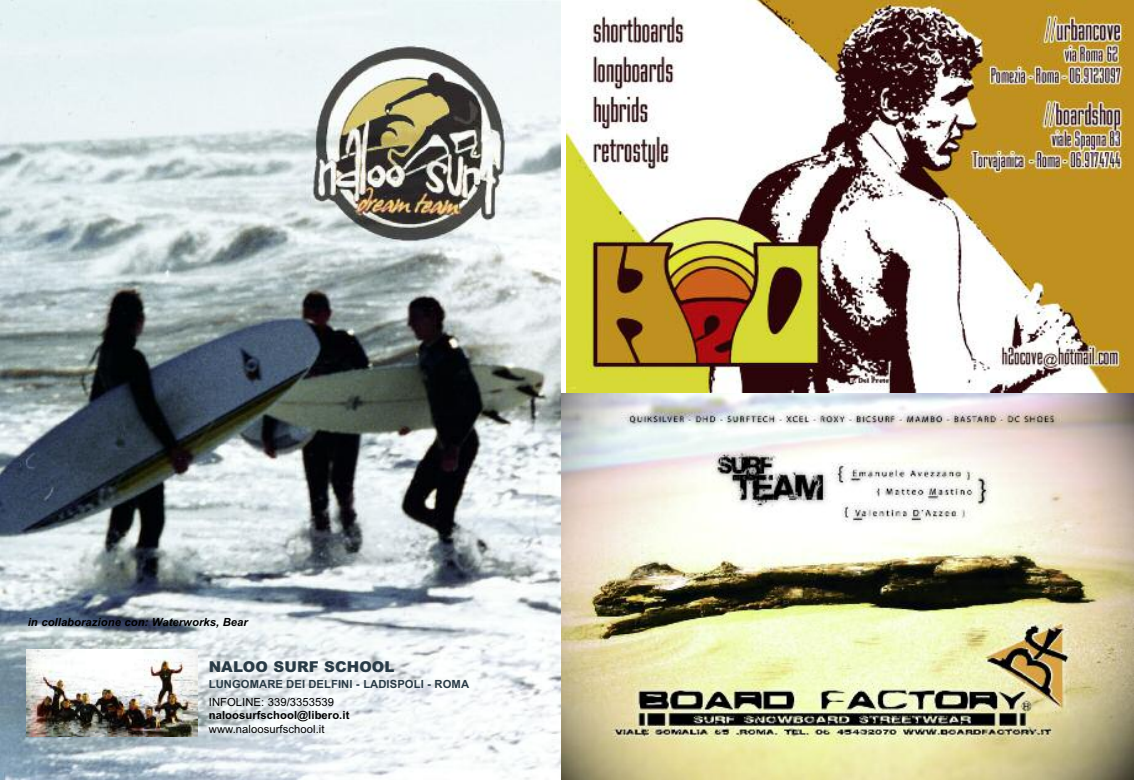
<style>
.page{position:relative;width:1134px;height:780px;background:#fff}
.page>*{position:absolute;margin:0;border:0;box-sizing:border-box;transform-origin:0 0}
.t1{font:900 15px "Arial";letter-spacing:.005em;color:#293b46}
.t2{font:11.25px "Arial";letter-spacing:.005em;color:#000}
.t3{font:italic 700 11.25px "Arial";letter-spacing:.005em;color:#000}
.t4{font:700 11.25px "Arial";letter-spacing:.005em;color:#293b46}
.t5{font:700 11.25px "Arial";letter-spacing:.005em;color:#000}
</style>
<div class="page">
<img style="left:0;top:0;width:561px;height:780px">
<img style="left:27px;top:649px;width:170px;height:88px">
<img style="left:566px;top:0;width:568px;height:393px">
<img style="left:561px;top:393px;width:573px;height:387px">
<p class="t3" style="left:28px;top:615px;width:222px">in collaborazione con: Waterworks, Bear</p>
<h1 class="t1" style="left:209px;top:658px;width:187px">NALOO SURF SCHOOL</h1>
<p class="t4" style="left:209px;top:677px;width:262px">LUNGOMARE DEI DELFINI - LADISPOLI - ROMA</p>
<p class="t2" style="left:209px;top:695px;width:127px">INFOLINE: 339/3353539</p>
<p class="t5" style="left:209px;top:708px;width:142px">naloosurfschool@libero.it</p>
<p class="t2" style="left:209px;top:722px;width:117px">www.naloosurfschool.it</p>
</div>
